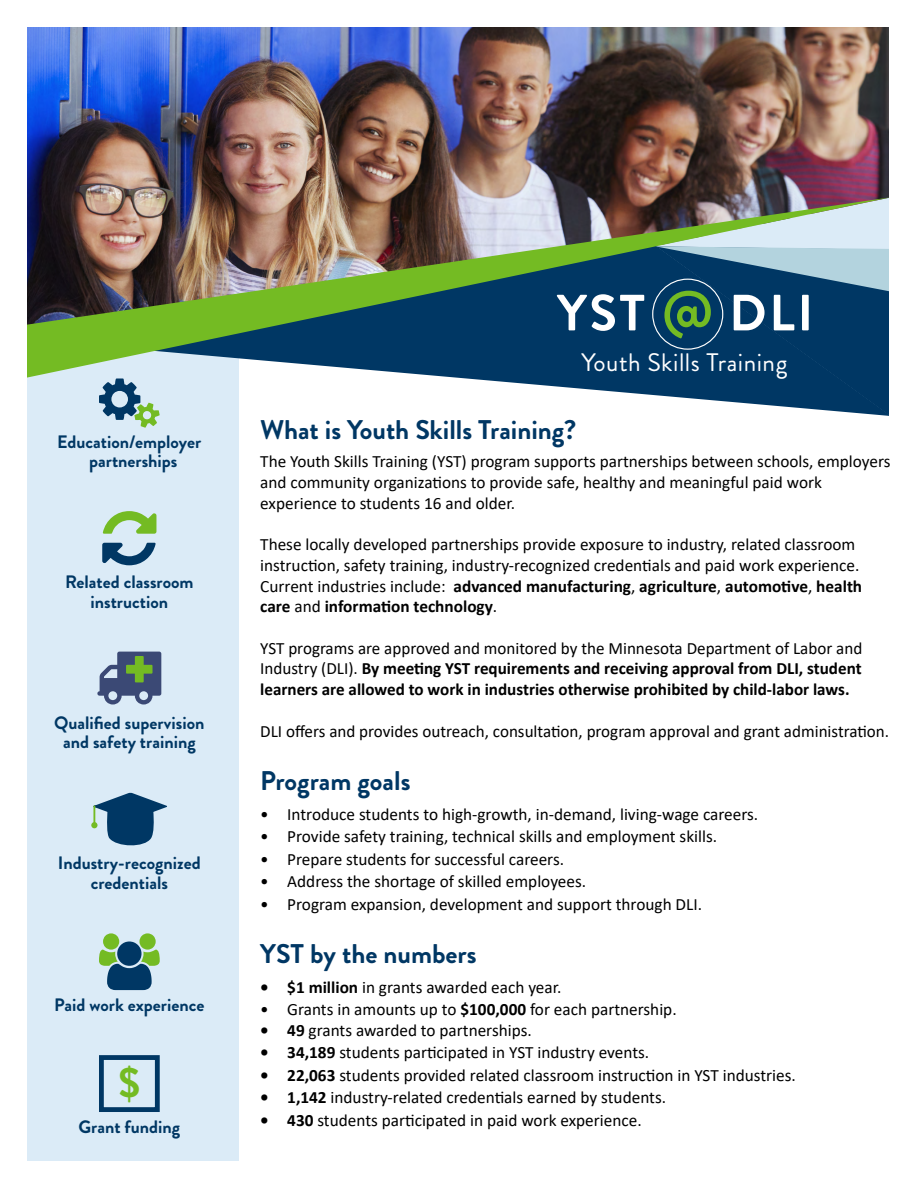
<style>
.page{position:relative;width:918px;height:1188px;background:#fff}
.page>*{position:absolute;margin:0;border:0;box-sizing:border-box;transform-origin:0 0}
.t1{font:700 50.85px "Brandon Grotesque";letter-spacing:.05em;color:#fff}
.t2{font:700 41.4px "Brandon Grotesque";color:#74bb23}
.Blue_Subhead{font:700 27px "Brandon Grotesque";color:#003764}
.H1_blue_heading{font:700 27px "Brandon Grotesque";color:#003764}
.t3{font:25.35px "Brandon Grotesque";letter-spacing:.02em;color:#fff}
.Icon_text{font:700 18px/19.5px "Brandon Grotesque";color:#003764;text-align:center}
.t4{font:17.25px/20.7px "Calibri";color:#000}
.t5{font:700 17.25px/20.7px "Calibri";color:#000;text-align:justify}
.s1{color:#74bb23}
.s2{font-weight:700}
.s3{font-weight:400}
</style>
<div class="page">
<div style="left:27px;top:343px;width:212px;height:818px;background:#dbebf7"></div>
<svg style="left:99px;top:378px;width:59px;height:50px"></svg>
<svg style="left:99px;top:933px;width:61px;height:57px"></svg>
<div style="left:99px;top:1055px;width:61px;height:57px;border:5px solid #003764"></div>
<svg style="left:103px;top:511px;width:53px;height:23px"></svg>
<svg style="left:102px;top:543px;width:54px;height:22px"></svg>
<img style="left:27px;top:27px;width:862px;height:170px">
<svg style="left:139px;top:378px;width:517px;height:38px"></svg>
<img style="left:27px;top:197px;width:862px;height:181px">
<svg style="left:656px;top:246px;width:233px;height:170px;background:#29597e"></svg>
<svg style="left:97px;top:652px;width:64px;height:53px"></svg>
<svg style="left:93px;top:793px;width:74px;height:53px"></svg>
<hr style="left:93px;top:805px;width:38px;height:2px;background:#003764">
<hr style="left:93px;top:805px;width:2px;height:21px;background:#74bb23">
<div style="left:91px;top:822px;width:7px;height:6px;background:#74bb23;border-radius:50%"></div>
<p class="Icon_text" style="left:57px;top:432px;width:146px">Education/employer partnerships</p>
<p class="Icon_text" style="left:65px;top:572px;width:130px">Related classroom instruction</p>
<p class="Icon_text" style="left:54px;top:713px;width:152px">Qualified supervision and safety training</p>
<p class="Icon_text" style="left:58px;top:853px;width:144px">Industry-recognized credentials</p>
<p class="Icon_text" style="left:54px;top:996px;width:152px">Paid work experience</p>
<p class="t2" style="left:118px;top:1054px;width:23px">$</p>
<p class="Icon_text" style="left:79px;top:1118px;width:103px">Grant funding</p>
<p class="t1" style="left:557px;top:277px;width:258px">YST <span class="s1">@</span> DLI</p>
<p class="t3" style="left:582px;top:345px;width:207px">Youth Skills Training</p>
<h1 class="H1_blue_heading" style="left:260px;top:411px;width:317px">What is Youth Skills Training?</h1>
<p class="t4" style="left:260px;top:451px;width:632px">The Youth Skills Training (YST) program supports partnerships between schools, employers and community organizations to provide safe, healthy and meaningful paid work experience to students 16 and older.</p>
<p class="t4" style="left:260px;top:534px;width:603px">These locally developed partnerships provide exposure to industry, related classroom instruction, safety training, industry-recognized credentials and paid work experience.<br>Current industries include: <span class="s2">advanced manufacturing</span>, <span class="s2">agriculture</span>, <span class="s2">automotive</span>, <span class="s2">health care</span> and <span class="s2">information technology</span>.</p>
<p class="t5" style="left:260px;top:637px;width:604px"><span class="s3">YST programs are approved and monitored by the Minnesota Department of Labor and Industry (DLI).</span> By meeting YST requirements and receiving approval from DLI, student learners are allowed to work in industries otherwise prohibited by child-labor laws.</p>
<p class="t4" style="left:260px;top:720px;width:630px">DLI offers and provides outreach, consultation, program approval and grant administration.</p>
<h2 class="Blue_Subhead" style="left:260px;top:761px;width:152px">Program goals</h2>
<p class="t4" style="left:260px;top:803px;width:500px">• Introduce students to high-growth, in-demand, living-wage careers.</p>
<p class="t4" style="left:260px;top:826px;width:458px">• Provide safety training, technical skills and employment skills.</p>
<p class="t4" style="left:260px;top:848px;width:305px">• Prepare students for successful careers.</p>
<p class="t4" style="left:260px;top:871px;width:327px">• Address the shortage of skilled employees.</p>
<p class="t4" style="left:260px;top:893px;width:443px">• Program expansion, development and support through DLI.</p>
<h2 class="Blue_Subhead" style="left:260px;top:935px;width:218px">YST by the numbers</h2>
<p class="t4" style="left:260px;top:976px;width:303px"><span class="s2">• $1 million</span> in grants awarded each year.</p>
<p class="t4" style="left:260px;top:999px;width:418px">• Grants in amounts up to <span class="s2">$100,000</span> for each partnership.</p>
<p class="t4" style="left:260px;top:1019px;width:273px"><span class="s2">• 49</span> grants awarded to partnerships.</p>
<p class="t4" style="left:260px;top:1042px;width:390px"><span class="s2">• 34,189</span> students participated in YST industry events.</p>
<p class="t4" style="left:260px;top:1064px;width:537px"><span class="s2">• 22,063</span> students provided related classroom instruction in YST industries.</p>
<p class="t4" style="left:260px;top:1087px;width:407px"><span class="s2">• 1,142</span> industry-related credentials earned by students.</p>
<p class="t4" style="left:260px;top:1109px;width:383px"><span class="s2">• 430</span> students participated in paid work experience.</p>
</div>
